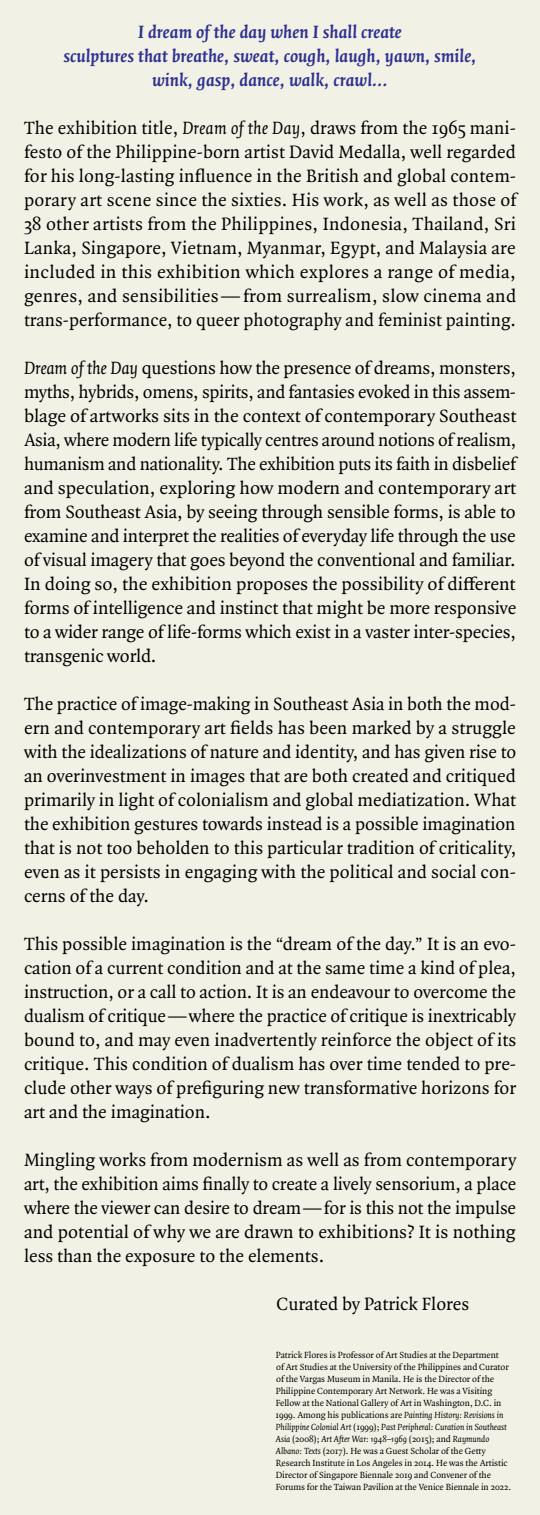
<style>
.page{position:relative;width:540px;height:1515px;background:#f2f1e6}
.page>*{position:absolute;margin:0;border:0;box-sizing:border-box;transform-origin:0 0}
.t1{font:19px/24px "FF Quadraat Pro";color:#000;text-align:justify}
.t2{font:italic 700 19px/24px "FF Quadraat Pro";color:#2e3092;text-align:center}
.t3{font:9.5px/12px "FF Quadraat Pro";letter-spacing:-.005em;color:#000}
.s1{font-style:italic}
</style>
<div class="page">
<p class="t2" style="left:63px;top:20px;width:415px">I dream of the day when I shall create<br>sculptures that breathe, sweat, cough, laugh, yawn, smile, wink, gasp, dance, walk, crawl…</p>
<p class="t1" style="left:24px;top:116px;width:494px">The exhibition title, <span class="s1">Dream of the Day</span>, draws from the 1965 mani&shy;festo of the Philippine-born artist David Medalla, well regarded for his long-lasting influence in the British and global contem&shy;porary art scene since the sixties. His work, as well as those of 38 other artists from the Philippines, Indonesia, Thailand, Sri Lanka, Singapore, Vietnam, Myanmar, Egypt, and Malaysia are included in this exhibition which explores a range of media, genres, and sensibilities—from surrealism, slow cinema and trans-performance, to queer photography and feminist painting.</p>
<p class="t1" style="left:24px;top:356px;width:494px"><span class="s1">Dream of the Day</span> questions how the presence of dreams, monsters, myths, hybrids, omens, spirits, and fantasies evoked in this assem&shy;blage of artworks sits in the context of contemporary Southeast Asia, where modern life typically centres around notions of realism, humanism and nationality. The exhibition puts its faith in disbelief and speculation, exploring how modern and contemporary art from Southeast Asia, by seeing through sensible forms, is able to examine and interpret the realities of everyday life through the use of visual imagery that goes beyond the conventional and familiar.<br>In doing so, the exhibition proposes the possibility of different forms of intelligence and instinct that might be more responsive to a wider range of life-forms which exist in a vaster inter-species, transgenic world.</p>
<p class="t1" style="left:24px;top:692px;width:494px">The practice of image-making in Southeast Asia in both the mod&shy;ern and contemporary art fields has been marked by a struggle with the idealizations of nature and identity, and has given rise to an overinvestment in images that are both created and critiqued primarily in light of colonialism and global mediatization. What the exhibition gestures towards instead is a possible imagination that is not too beholden to this particular tradition of criticality, even as it persists in engaging with the political and social con&shy;cerns of the day.</p>
<p class="t1" style="left:24px;top:932px;width:494px">This possible imagination is the “dream of the day.” It is an evo&shy;cation of a current condition and at the same time a kind of plea, instruction, or a call to action. It is an endeavour to overcome the dualism of critique—where the practice of critique is inextricably bound to, and may even inadvertently reinforce the object of its critique. This condition of dualism has over time tended to pre&shy;clude other ways of prefiguring new transformative horizons for art and the imagination.</p>
<p class="t1" style="left:24px;top:1148px;width:494px">Mingling works from modernism as well as from contemporary art, the exhibition aims finally to create a lively sensorium, a place where the viewer can desire to dream—for is this not the impulse and potential of why we are drawn to exhibitions? It is nothing less than the exposure to the elements.</p>
<p class="t1" style="left:276px;top:1292px;width:194px">Curated by Patrick Flores</p>
<p class="t3" style="left:276px;top:1349px;width:237px">Patrick Flores is Professor of Art Studies at the Department<br>of Art Studies at the University of the Philippines and Curator of the Vargas Museum in Manila. He is the Director of the Philippine Contemporary Art Network. He was a Visiting Fellow at the National Gallery of Art in Washington, D.C. in 1999. Among his publications are <span class="s1">Painting History: Revisions in Philippine Colonial Art</span> (1999); <span class="s1">Past Peripheral: Curation in Southeast Asia</span> (2008); <span class="s1">Art After War: 1948–1969</span> (2015); and <span class="s1">Raymundo Albano: Texts</span> (2017). He was a Guest Scholar of the Getty Research Institute in Los Angeles in 2014. He was the Artistic Director of Singapore Biennale 2019 and Convener of the Forums for the Taiwan Pavilion at the Venice Biennale in 2022.</p>
</div>
